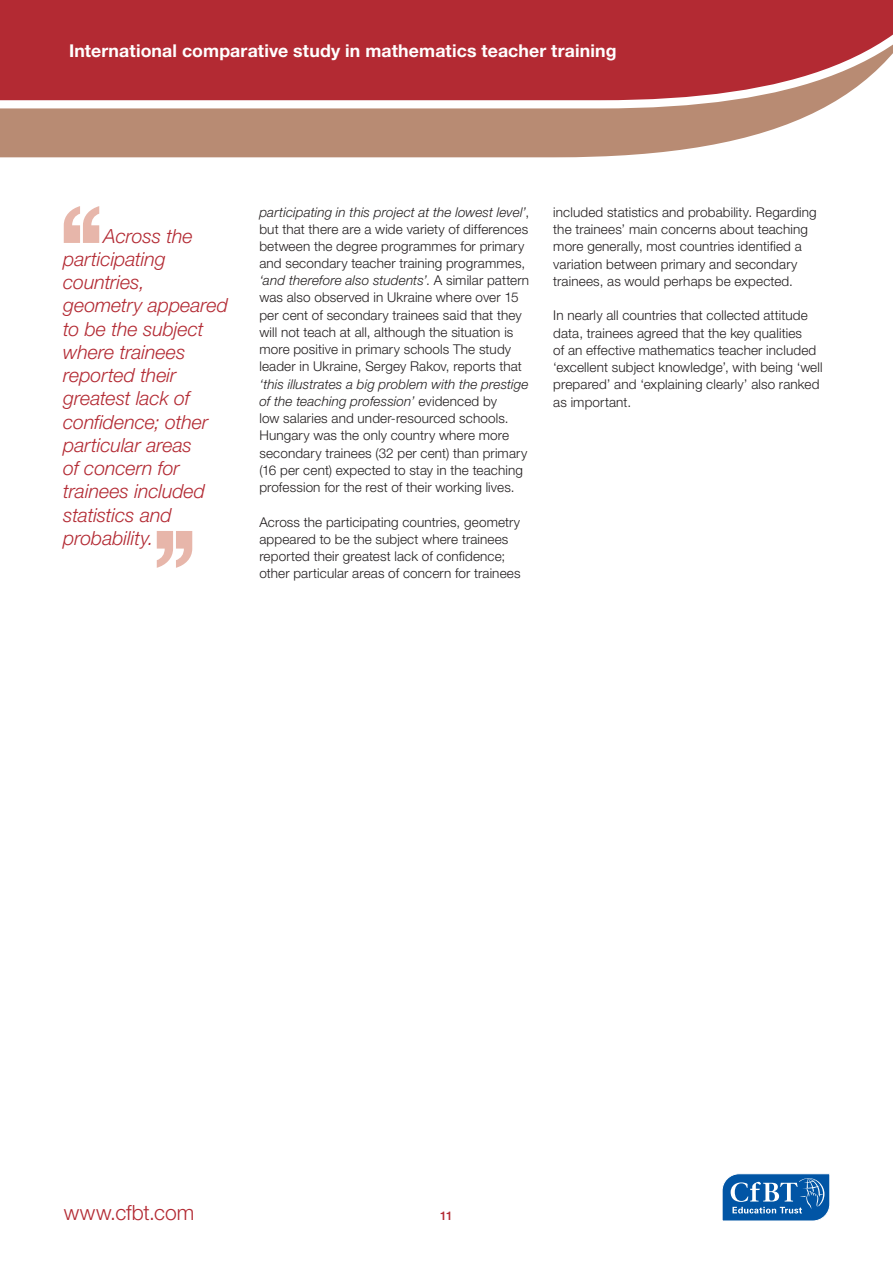
<style>
.page{position:relative;width:893px;height:1263px;background:#fff}
.page>*{position:absolute;margin:0;border:0;box-sizing:border-box;transform-origin:0 0}
.t1{font:500 130.5px "Helvetica Neue LT";color:#e7b6aa}
.t2{font:300 21px "Helvetica Neue LT";color:#b32a33}
.t3{font:italic 300 19.5px/23.2px "Helvetica Neue LT";letter-spacing:-.005em;color:#b32a33}
.t4{font:700 17.7px "Helvetica Neue LT";letter-spacing:.01em;color:#fff}
.t5{font:300 13.5px/17.2px "Helvetica Neue LT";letter-spacing:.01em;color:#231f20}
.t6{font:500 12px "Helvetica Neue LT";color:#b32a33}
.s1{font-style:italic}
</style>
<div class="page">
<svg style="left:722px;top:1173px;width:108px;height:48px;background:#3779b8"></svg>
<svg style="left:0;top:113px;width:813px;height:44px;background:#be957f"></svg>
<svg style="left:0;top:0;width:893px;height:113px;background:#ba444a"></svg>
<h3 class="t4" style="left:69px;top:40px;width:549px">International comparative study in mathematics teacher training</h3>
<h1 class="t1" style="left:54px;top:175px;width:57px">‘‘</h1>
<h3 class="t3" style="left:63px;top:224px;width:166px;text-indent:40px">Across the participating countries, geometry appeared to be the subject where trainees reported their greatest lack of confidence; other particular areas<br>of concern for trainees included statistics and probability.</h3>
<h1 class="t1" style="left:202px;top:599px;width:57px;rotate:-180deg">‘‘</h1>
<p class="t5" style="left:259px;top:203px;width:271px"><span class="s1">participating in this project at the lowest level’</span>, but that there are a wide variety of differences between the degree programmes for primary and secondary teacher training programmes, <span class="s1">‘and therefore also students’</span>. A similar pattern was also observed in Ukraine where over 15 per cent of secondary trainees said that they will not teach at all, although the situation is more positive in primary schools The study leader in Ukraine, Sergey Rakov, reports that</p>
<p class="t5" style="left:259px;top:375px;width:271px"><span class="s1">‘this illustrates a big problem with the prestige of the teaching profession’</span> evidenced by<br>low salaries and under-resourced schools.<br>Hungary was the only country where more secondary trainees (32 per cent) than primary (16 per cent) expected to stay in the teaching profession for the rest of their working lives.</p>
<p class="t5" style="left:259px;top:513px;width:263px">Across the participating countries, geometry appeared to be the subject where trainees reported their greatest lack of confidence; other particular areas of concern for trainees</p>
<p class="t5" style="left:553px;top:203px;width:265px">included statistics and probability. Regarding the trainees’ main concerns about teaching more generally, most countries identified a variation between primary and secondary trainees, as would perhaps be expected.</p>
<p class="t5" style="left:553px;top:307px;width:271px">In nearly all countries that collected attitude data, trainees agreed that the key qualities<br>of an effective mathematics teacher included ‘excellent subject knowledge’, with being ‘well prepared’ and ‘explaining clearly’ also ranked as important.</p>
<h2 class="t2" style="left:64px;top:1200px;width:132px">www.cfbt.com</h2>
<p class="t6" style="left:440px;top:1209px;width:14px">11</p>
</div>
